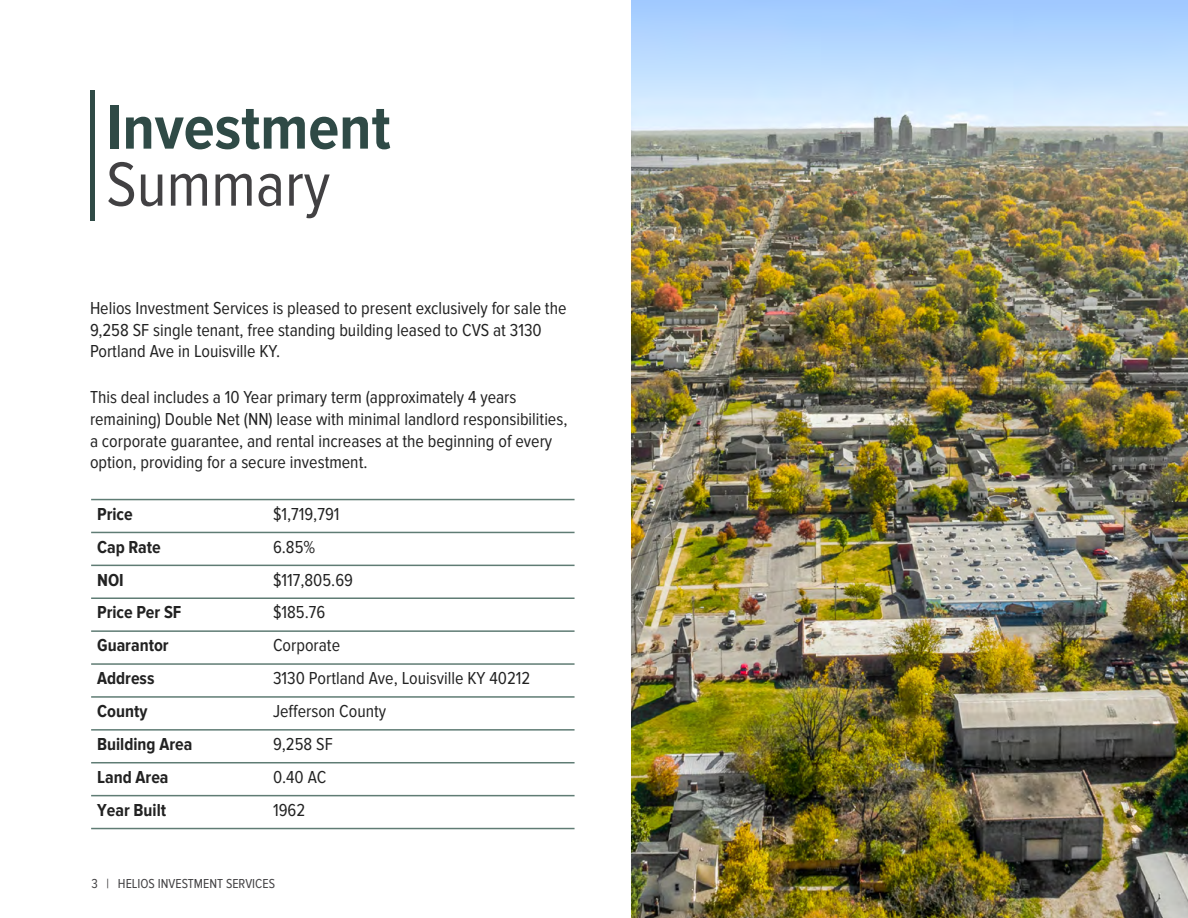
<style>
.page{position:relative;width:1188px;height:918px;background:#fff}
.page>*{position:absolute;margin:0;border:0;box-sizing:border-box;transform-origin:0 0}
.t1{font:700 64.5px "Proxima Nova Cond";color:#2f4a46}
.t2{font:64.5px "Proxima Nova Cond";color:#424143}
.t3{font:18px/21.6px "Proxima Nova Cond";color:#222}
.t4{font:700 18px "Proxima Nova Cond";color:#222}
.t5{font:13.5px "Proxima Nova Cond";color:#424143}
</style>
<div class="page">
<div style="left:90px;top:90px;width:5px;height:130px;background:#2f4a46"></div>
<hr style="left:91px;top:499px;width:176px;height:1px;background:#5f7c74">
<hr style="left:267px;top:499px;width:308px;height:1px;background:#5f7c74">
<hr style="left:91px;top:532px;width:176px;height:1px;background:#5f7c74">
<hr style="left:267px;top:532px;width:308px;height:1px;background:#5f7c74">
<hr style="left:91px;top:565px;width:176px;height:1px;background:#5f7c74">
<hr style="left:267px;top:565px;width:308px;height:1px;background:#5f7c74">
<hr style="left:91px;top:598px;width:176px;height:1px;background:#5f7c74">
<hr style="left:267px;top:598px;width:308px;height:1px;background:#5f7c74">
<hr style="left:91px;top:630px;width:176px;height:2px;background:#5f7c74">
<hr style="left:267px;top:630px;width:308px;height:2px;background:#5f7c74">
<hr style="left:91px;top:663px;width:176px;height:2px;background:#5f7c74">
<hr style="left:267px;top:663px;width:308px;height:2px;background:#5f7c74">
<hr style="left:91px;top:696px;width:176px;height:2px;background:#5f7c74">
<hr style="left:267px;top:696px;width:308px;height:2px;background:#5f7c74">
<hr style="left:91px;top:729px;width:176px;height:2px;background:#5f7c74">
<hr style="left:267px;top:729px;width:308px;height:2px;background:#5f7c74">
<hr style="left:91px;top:762px;width:176px;height:1px;background:#5f7c74">
<hr style="left:267px;top:762px;width:308px;height:1px;background:#5f7c74">
<hr style="left:91px;top:795px;width:176px;height:1px;background:#5f7c74">
<hr style="left:267px;top:795px;width:308px;height:1px;background:#5f7c74">
<hr style="left:91px;top:828px;width:176px;height:1px;background:#5f7c74">
<hr style="left:267px;top:828px;width:308px;height:1px;background:#5f7c74">
<img style="left:632px;top:0;width:556px;height:918px">
<h1 class="t1" style="left:106px;top:91px;width:286px">Investment</h1>
<h1 class="t2" style="left:106px;top:148px;width:225px">Summary</h1>
<p class="t3" style="left:90px;top:298px;width:478px">Helios Investment Services is pleased to present exclusively for sale the<br>9,258 SF single tenant, free standing building leased to CVS at 3130<br>Portland Ave in Louisville KY.</p>
<p class="t3" style="left:90px;top:387px;width:479px">This deal includes a 10 Year primary term (approximately 4 years remaining) Double Net (NN) lease with minimal landlord responsibilities, a corporate guarantee, and rental increases at the beginning of every option, providing for a secure investment.</p>
<p class="t4" style="left:97px;top:504px;width:37px">Price</p>
<p class="t3" style="left:273px;top:503px;width:68px">$1,719,791</p>
<p class="t4" style="left:97px;top:537px;width:65px">Cap Rate</p>
<p class="t3" style="left:273px;top:536px;width:44px">6.85%</p>
<p class="t4" style="left:97px;top:570px;width:28px">NOI</p>
<p class="t3" style="left:273px;top:569px;width:82px">$117,805.69</p>
<p class="t4" style="left:97px;top:602px;width:86px">Price Per SF</p>
<p class="t3" style="left:273px;top:602px;width:54px">$185.76</p>
<p class="t4" style="left:97px;top:635px;width:73px">Guarantor</p>
<p class="t3" style="left:273px;top:635px;width:69px">Corporate</p>
<p class="t4" style="left:97px;top:668px;width:59px">Address</p>
<p class="t3" style="left:273px;top:668px;width:259px">3130 Portland Ave, Louisville KY 40212</p>
<p class="t4" style="left:97px;top:701px;width:52px">County</p>
<p class="t3" style="left:273px;top:701px;width:115px">Jefferson County</p>
<p class="t4" style="left:97px;top:734px;width:97px">Building Area</p>
<p class="t3" style="left:273px;top:734px;width:61px">9,258 SF</p>
<p class="t4" style="left:97px;top:767px;width:73px">Land Area</p>
<p class="t3" style="left:273px;top:767px;width:55px">0.40 AC</p>
<p class="t4" style="left:97px;top:800px;width:71px">Year Built</p>
<p class="t3" style="left:273px;top:800px;width:34px">1962</p>
<p class="t5" style="left:92px;top:876px;width:185px">3 | HELIOS INVESTMENT SERVICES</p>
</div>
